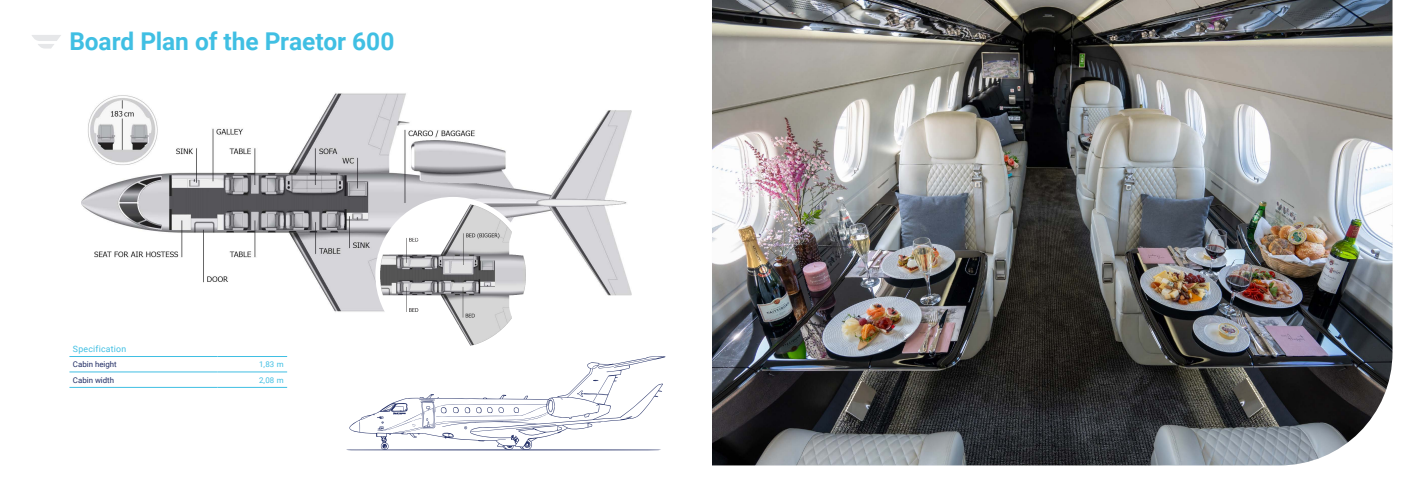
<style>
.page{position:relative;width:1424px;height:497px;background:#fff}
.page>*{position:absolute;margin:0;border:0;box-sizing:border-box;transform-origin:0 0}
.t1{font:700 24.5px "Roboto";letter-spacing:-.005em;color:#40bfe3}
.t2{font:8.75px "Roboto";letter-spacing:.025em;color:#40bfe3}
.t3{font:7.88px "Roboto";color:#202c64}
.t4{font:7.88px "Roboto";color:#40bfe3}
</style>
<div class="page">
<img style="left:82px;top:93px;width:549px;height:219px">
<svg style="left:32px;top:35px;width:29px;height:13px"></svg>
<hr style="left:69px;top:356px;width:148px;height:1px;background:#40bfe3">
<hr style="left:217px;top:356px;width:70px;height:1px;background:#40bfe3">
<hr style="left:69px;top:371px;width:148px;height:1px;background:#40bfe3">
<hr style="left:217px;top:371px;width:70px;height:1px;background:#40bfe3">
<hr style="left:69px;top:387px;width:148px;height:1px;background:#40bfe3">
<hr style="left:217px;top:387px;width:70px;height:1px;background:#40bfe3">
<svg style="left:349px;top:356px;width:316px;height:87px"></svg>
<svg style="left:577px;top:390px;width:6px;height:6px"></svg>
<svg style="left:346px;top:443px;width:315px;height:7px"></svg>
<svg style="left:377px;top:398px;width:186px;height:37px"></svg>
<img style="left:712px;top:0;width:680px;height:465px">
<div style="left:375px;top:197px;width:156px;height:155px;background:#fff;border-radius:50%"></div>
<img style="left:381px;top:202px;width:144px;height:144px">
<p class="t1" style="left:69px;top:24px;width:326px">Board Plan of the Praetor 600</p>
<p class="t2" style="left:73px;top:342px;width:55px">Specification</p>
<p class="t3" style="left:73px;top:358px;width:45px">Cabin height</p>
<p class="t4" style="left:259px;top:358px;width:26px">1,83 m</p>
<p class="t3" style="left:73px;top:374px;width:43px">Cabin width</p>
<p class="t4" style="left:259px;top:374px;width:26px">2,08 m</p>
</div>
